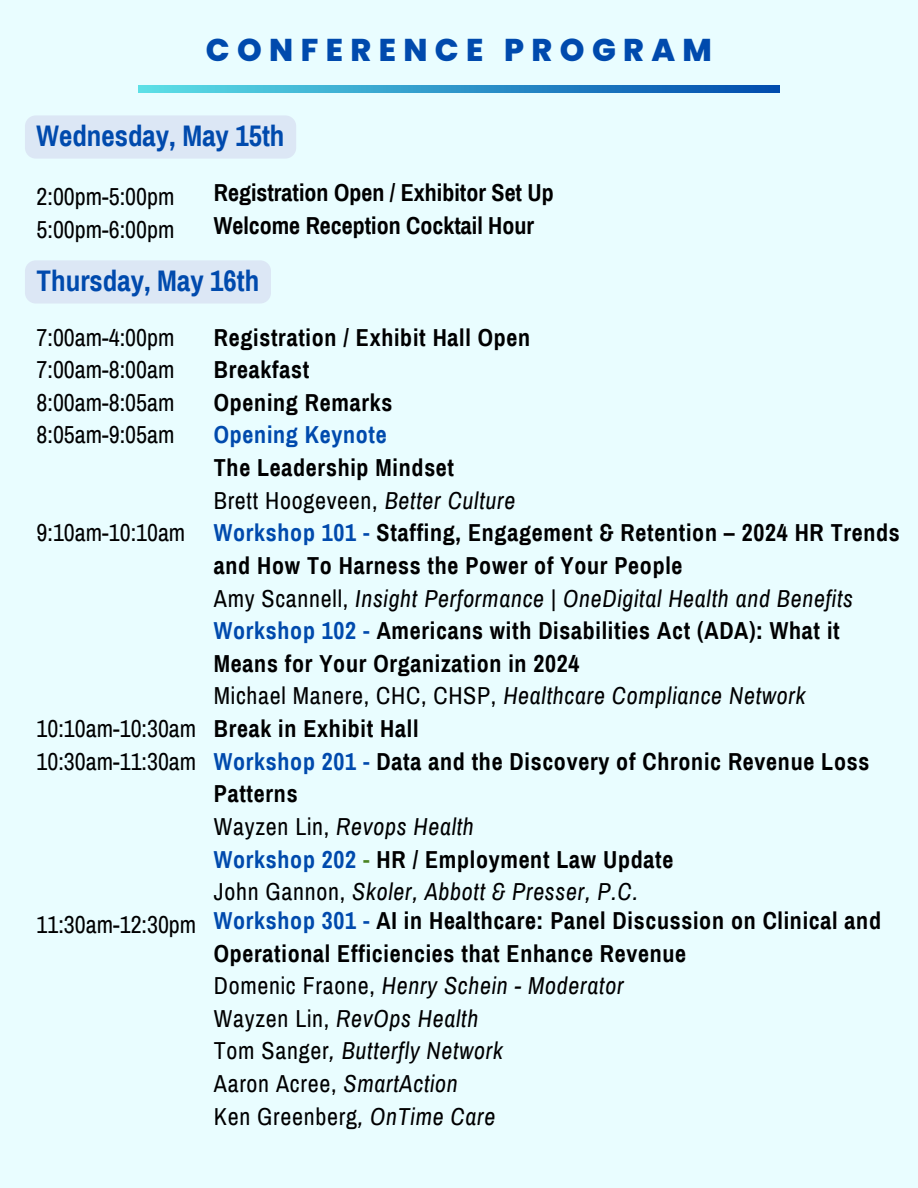
<style>
.page{position:relative;width:918px;height:1188px;background:#e9fdff}
.page>*{position:absolute;margin:0;border:0;box-sizing:border-box;transform-origin:0 0}
.t1{font:800 31.5px "Poppins";letter-spacing:.235em;color:#004aad}
.t2{font:700 29.1px "Archivo Narrow";color:#004aad}
.t3{font:700 24px/32.7px "Archivo Narrow";letter-spacing:.03em;color:#000}
.t4{font:italic 24px "Archivo Narrow";letter-spacing:.03em;color:#000}
.t5{font:24px "Archivo Narrow";color:#000}
.t6{font:24px "Archivo Narrow";letter-spacing:.03em;color:#000}
.t7{font:700 24px/32.7px "Archivo Narrow";color:#000}
.t8{font:700 24px "Archivo Narrow";letter-spacing:.03em;color:#004aad}
.s1{font-style:italic}
.s2{color:#004aad}
.s3{font-style:normal}
.s4{font-weight:400}
.s5{font-weight:400;font-style:italic}
.s6{color:#4a8422}
</style>
<div class="page">
<svg style="left:139px;top:85px;width:641px;height:7px;background:#2e95c9"></svg>
<div style="left:25px;top:115px;width:271px;height:44px;background:#dce7f5;border-radius:11px"></div>
<div style="left:25px;top:260px;width:246px;height:44px;background:#dce7f5;border-radius:11px"></div>
<h1 class="t1" style="left:206px;top:28px;width:508px">CONFERENCE PROGRAM</h1>
<h2 class="t2" style="left:37px;top:120px;width:249px">Wednesday, May 15th</h2>
<h3 class="t5" style="left:37px;top:184px;width:139px">2:00pm-5:00pm</h3>
<p class="t5" style="left:37px;top:217px;width:139px">5:00pm-6:00pm</p>
<p class="t7" style="left:214px;top:177px;width:342px">Registration Open / Exhibitor Set Up<br>Welcome Reception Cocktail Hour</p>
<h2 class="t2" style="left:37px;top:265px;width:224px">Thursday, May 16th</h2>
<p class="t5" style="left:37px;top:324px;width:139px">7:00am-4:00pm</p>
<p class="t5" style="left:37px;top:357px;width:139px">7:00am-8:00am</p>
<p class="t5" style="left:37px;top:390px;width:139px">8:00am-8:05am</p>
<p class="t5" style="left:37px;top:422px;width:139px">8:05am-9:05am</p>
<p class="t3" style="left:214px;top:321px;width:318px">Registration / Exhibit Hall Open</p>
<p class="t3" style="left:214px;top:354px;width:97px">Breakfast</p>
<p class="t3" style="left:214px;top:386px;width:180px">Opening Remarks</p>
<p class="t8" style="left:214px;top:422px;width:174px">Opening Keynote</p>
<p class="t3" style="left:214px;top:452px;width:242px">The Leadership Mindset</p>
<p class="t6" style="left:214px;top:488px;width:303px">Brett Hoogeveen, <span class="s1">Better Culture</span></p>
<p class="t3" style="left:214px;top:517px;width:688px"><span class="s2">Workshop 101 -</span> Staffing, Engagement &amp; Retention – 2024 HR Trends and How To Harness the Power of Your People</p>
<p class="t4" style="left:214px;top:585px;width:641px"><span class="s3">Amy Scannell,</span> Insight Performance | OneDigital Health and Benefits</p>
<p class="t3" style="left:214px;top:615px;width:627px"><span class="s2">Workshop 102 -</span> Americans with Disabilities Act (ADA): What it</p>
<p class="t3" style="left:214px;top:647px;width:593px">Means for Your Organization in 2024<br><span class="s4">Michael Manere, CHC, CHSP,</span> <span class="s5">Healthcare Compliance Network<br></span>Break in Exhibit Hall</p>
<p class="t3" style="left:214px;top:745px;width:657px"><span class="s2">Workshop 201 -</span> Data and the Discovery of Chronic Revenue Loss<br>Patterns</p>
<p class="t4" style="left:214px;top:814px;width:262px"><span class="s3">Wayzen Lin,</span> Revops Health</p>
<p class="t3" style="left:214px;top:843px;width:461px"><span class="s2">Workshop 202</span> <span class="s6">-</span> HR / Employment Law Update</p>
<p class="t4" style="left:214px;top:879px;width:425px"><span class="s3">John Gannon,</span> Skoler, Abbott &amp; Presser, P.C.</p>
<p class="t3" style="left:214px;top:905px;width:669px"><span class="s2">Workshop 301 -</span> AI in Healthcare: Panel Discussion on Clinical and<br>Operational Efficiencies that Enhance Revenue</p>
<p class="t4" style="left:214px;top:973px;width:411px"><span class="s3">Domenic Fraone,</span> Henry Schein - Moderator</p>
<p class="t4" style="left:214px;top:1006px;width:266px"><span class="s3">Wayzen Lin,</span> RevOps Health</p>
<p class="t4" style="left:214px;top:1038px;width:291px"><span class="s3">Tom Sanger</span>, Butterfly Network</p>
<p class="t6" style="left:214px;top:1071px;width:246px">Aaron Acree, <span class="s1">SmartAction</span></p>
<p class="t6" style="left:214px;top:1104px;width:283px">Ken Greenberg<span class="s1">, OnTime Care</span></p>
<p class="t5" style="left:37px;top:520px;width:150px">9:10am-10:10am</p>
<p class="t5" style="left:37px;top:716px;width:161px">10:10am-10:30am</p>
<p class="t5" style="left:37px;top:749px;width:161px">10:30am-11:30am</p>
<p class="t5" style="left:37px;top:912px;width:161px">11:30am-12:30pm</p>
</div>
